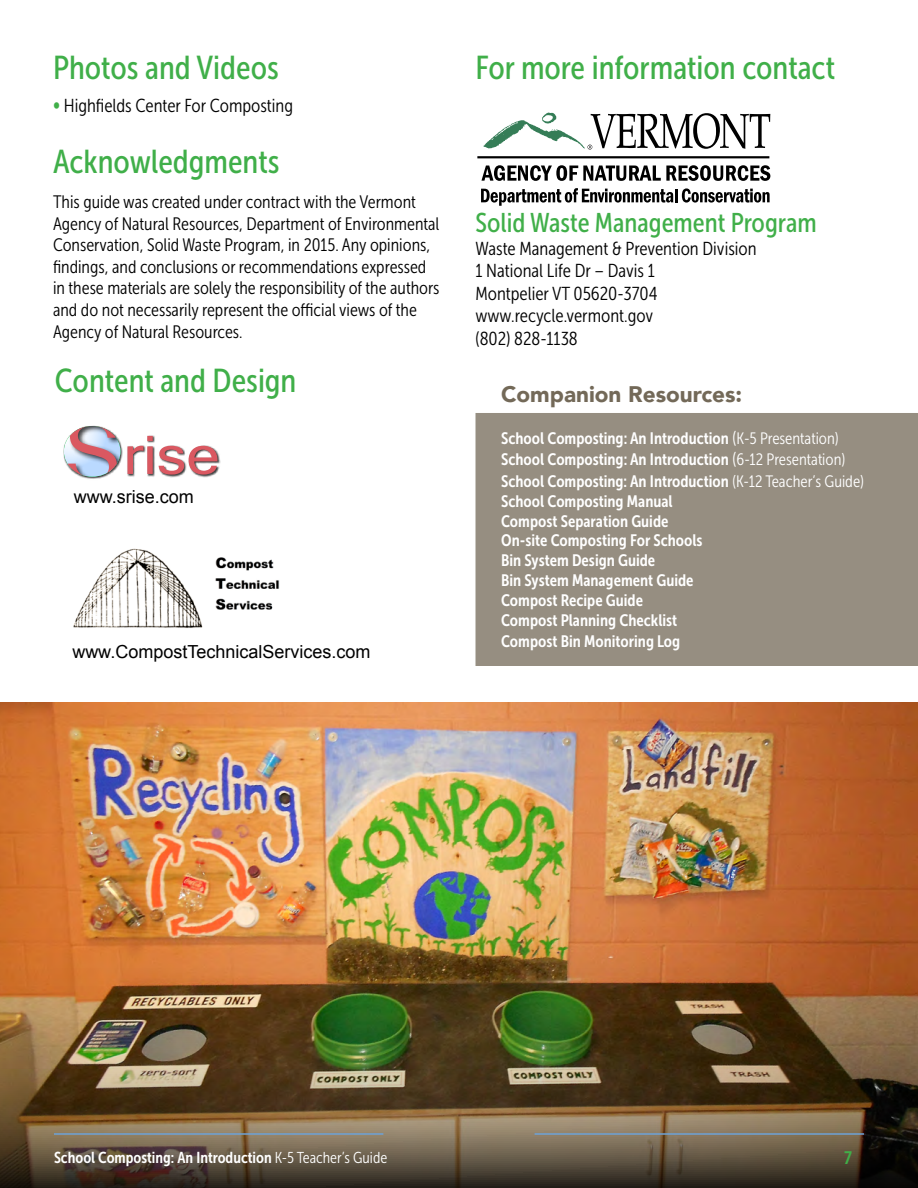
<style>
.page{position:relative;width:918px;height:1188px;background:#fff}
.page>*{position:absolute;margin:0;border:0;box-sizing:border-box;transform-origin:0 0}
.t1{font:33px "Museo Sans Cond 500";color:#40af49}
.t2{font:27px "Museo Sans Cond 500";color:#40af49}
.t3{font:900 22.5px "Avenir";color:#736958}
.t4{font:18.75px/22.5px "Museo Sans Cond 300";color:#000}
.t5{font:18px/21.6px "Museo Sans Cond 300";color:#000}
.t6{font:18px "Arial";color:#000}
.t7{font:18px "Museo Sans Cond 700";color:#40af49}
.t8{font:16.5px/19.8px "Museo Sans Cond 700";color:#fff}
.t9{font:15.75px "Museo Sans Cond 700";color:#fff}
.s1{color:#40af49}
.s2{font-family:"Museo Sans Cond 300";font-size:18px}
.s3{font-family:"Museo Sans Cond 300"}
</style>
<div class="page">
<div style="left:476px;top:413px;width:442px;height:253px;background:#968e81"></div>
<img style="left:73px;top:548px;width:207px;height:80px">
<svg style="left:483px;top:112px;width:287px;height:38px"></svg>
<hr style="left:477px;top:156px;width:292px;height:2px;background:#000">
<svg style="left:481px;top:165px;width:289px;height:16px"></svg>
<svg style="left:481px;top:188px;width:289px;height:18px"></svg>
<img style="left:63px;top:425px;width:60px;height:54px">
<svg style="left:64px;top:426px;width:56px;height:51px"></svg>
<img style="left:127px;top:435px;width:93px;height:43px">
<svg style="left:128px;top:436px;width:25px;height:38px"></svg>
<svg style="left:159px;top:446px;width:58px;height:29px"></svg>
<img style="left:0;top:704px;width:918px;height:484px">
<svg style="left:0;top:702px;width:918px;height:2px;background:#d67e42"></svg>
<hr style="left:535px;top:1133px;width:329px;height:2px;background:#6da2d7">
<hr style="left:54px;top:1133px;width:329px;height:2px;background:#6da2d7">
<h1 class="t1" style="left:53px;top:49px;width:227px">Photos and Videos</h1>
<p class="t4" style="left:53px;top:95px;width:242px"><span class="s1">∞</span> Highfields Center For Composting</p>
<h1 class="t1" style="left:53px;top:143px;width:228px">Acknowledgments</h1>
<p class="t5" style="left:53px;top:191px;width:388px">This guide was created under contract with the Vermont Agency of Natural Resources, Department of Environmental Conservation, Solid Waste Program, in 2015. Any opinions, findings, and conclusions or recommendations expressed in these materials are solely the responsibility of the authors and do not necessarily represent the official views of the Agency of Natural Resources.</p>
<h1 class="t1" style="left:55px;top:363px;width:243px">Content and Design</h1>
<p class="t6" style="left:74px;top:485px;width:122px">www.srise.com</p>
<p class="t6" style="left:72px;top:640px;width:300px">www.CompostTechnicalServices.com</p>
<h1 class="t1" style="left:476px;top:49px;width:361px">For more information contact</h1>
<h2 class="t2" style="left:476px;top:208px;width:343px">Solid Waste Management Program</h2>
<p class="t4" style="left:476px;top:237px;width:283px">Waste Management &amp; Prevention Division<br>1 National Life Dr – Davis 1<br>Montpelier VT 05620-3704 www.recycle.vermont.gov<br>(802) 828-1138</p>
<h3 class="t3" style="left:501px;top:375px;width:243px">Companion Resources:</h3>
<p class="t8" style="left:501px;top:427px;width:364px;line-height:21.6px">School Composting: An Introduction <span class="s2">(</span><span class="s3">K-5 Presentation)<br></span>School Composting: An Introduction <span class="s2">(</span><span class="s3">6-12 Presentation)<br></span>School Composting: An Introduction <span class="s3">(K-12 Teacher’s Guide)</span></p>
<p class="t8" style="left:501px;top:491px;width:203px">School Composting Manual<br>Compost Separation Guide<br>On-site Composting For Schools<br>Bin System Design Guide<br>Bin System Management Guide<br>Compost Recipe Guide<br>Compost Planning Checklist</p>
<p class="t8" style="left:501px;top:632px;width:181px">Compost Bin Monitoring Log</p>
<p class="t9" style="left:54px;top:1148px;width:335px">School Composting: An Introduction <span class="s3">K-5 Teacher’s Guide</span></p>
<p class="t7" style="left:844px;top:1147px;width:9px">7</p>
</div>
